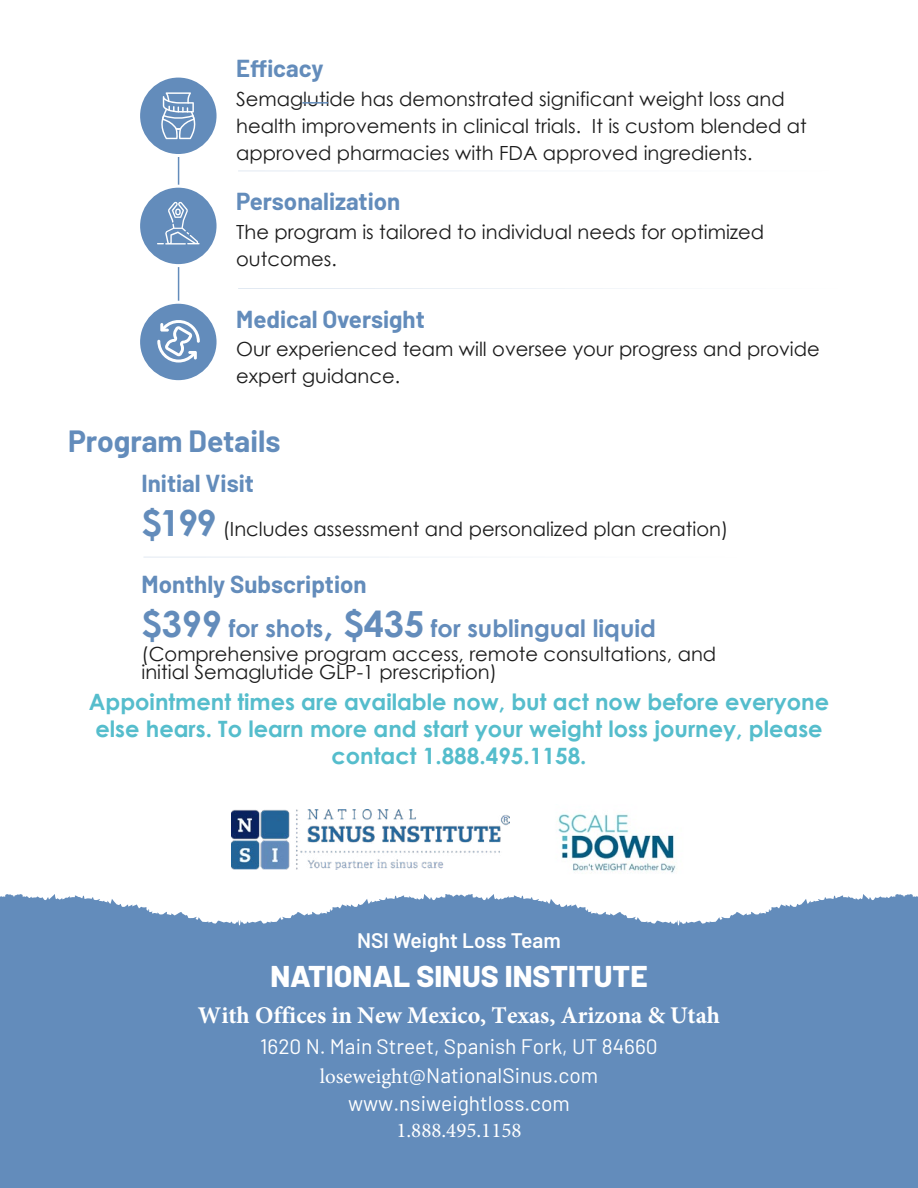
<style>
.page{position:relative;width:918px;height:1188px;background:#fff}
.page>*{position:absolute;margin:0;border:0;box-sizing:border-box;transform-origin:0 0}
.t1{font:800 30px "Barlow";color:#fff}
.t2{font:700 30px "Barlow";color:#638cbb}
.t3{font:700 24px/43.5px "Century Gothic";color:#638cbb}
.t4{font:700 24px "Barlow";color:#638cbb}
.t5{font:700 24px "Minion Pro";color:#fff}
.t6{font:700 22.5px/27px "Century Gothic";color:#55bdcc;text-align:center}
.t7{font:21px/28.5px "Barlow";color:#fff;text-align:center}
.t8{font:600 21px "Barlow";color:#fff}
.t9{font:21px "Minion Pro";color:#fff}
.t10{font:19.5px/27px "Century Gothic";color:#1c1c1c}
.s1{font-weight:700;font-size:36px;color:#638cbb}
.s2{font-family:"Barlow"}
.s3{font-size:36px}
.s4{font-family:"Minion Pro"}
</style>
<div class="page">
<svg style="left:0;top:894px;width:918px;height:48px;fill:#638cbb"></svg>
<div style="left:0;top:942px;width:918px;height:246px;background:#638cbb"></div>
<img style="left:232px;top:810px;width:277px;height:59px">
<img style="left:557px;top:814px;width:119px;height:59px">
<hr style="left:238px;top:171px;width:612px;height:1px;background:#638cbb">
<hr style="left:143px;top:557px;width:612px;height:1px;background:#638cbb">
<hr style="left:238px;top:288px;width:612px;height:1px;background:#638cbb">
<hr style="left:178px;top:143px;width:1px;height:191px;background:#638cbb">
<div style="left:139px;top:76px;width:79px;height:80px;background:#638cbb;border-radius:50%"></div>
<div style="left:137px;top:75px;width:83px;height:82px;border:3px solid #fff;border-radius:50%"></div>
<div style="left:139px;top:186px;width:79px;height:80px;background:#638cbb;border-radius:50%"></div>
<div style="left:137px;top:185px;width:83px;height:82px;border:3px solid #fff;border-radius:50%"></div>
<div style="left:139px;top:302px;width:79px;height:80px;background:#638cbb;border-radius:50%"></div>
<div style="left:137px;top:301px;width:83px;height:82px;border:3px solid #fff;border-radius:50%"></div>
<svg style="left:161px;top:92px;width:35px;height:47px"></svg>
<svg style="left:157px;top:202px;width:43px;height:43px"></svg>
<svg style="left:157px;top:320px;width:43px;height:43px"></svg>
<hr style="left:302px;top:102px;width:26px;height:2px;background:#638cbb">
<p class="t4" style="left:236px;top:51px;width:89px">Efficacy</p>
<p class="t10" style="left:236px;top:85px;width:572px">Semaglutide has demonstrated significant weight loss and health improvements in clinical trials. It is custom blended at approved pharmacies with FDA approved ingredients.</p>
<p class="t4" style="left:236px;top:183px;width:166px">Personalization</p>
<p class="t10" style="left:236px;top:218px;width:530px">The program is tailored to individual needs for optimized outcomes.</p>
<p class="t4" style="left:236px;top:301px;width:190px">Medical Oversight</p>
<p class="t10" style="left:236px;top:335px;width:585px">Our experienced team will oversee your progress and provide expert guidance.</p>
<p class="t2" style="left:68px;top:419px;width:214px">Program Details</p>
<p class="t4" style="left:142px;top:465px;width:114px">Initial Visit</p>
<p class="t10" style="left:142px;top:515px;width:588px"><span class="s1">$199</span> (Includes assessment and personalized plan creation)</p>
<p class="t3" style="left:142px;top:561px;width:516px"><span class="s2">Monthly Subscription<br></span><span class="s3">$399</span> for shots<span class="s3">, $435</span> for sublingual liquid</p>
<p class="t10" style="left:142px;top:645px;width:576px;line-height:17.7px">(Comprehensive program access, remote consultations, and initial Semaglutide GLP-1 prescription)</p>
<p class="t6" style="left:89px;top:687px;width:742px">Appointment times are available now, but act now before everyone else hears. To learn more and start your weight loss journey, please contact 1.888.495.1158.</p>
<p class="t8" style="left:357px;top:925px;width:205px">NSI Weight Loss Team</p>
<p class="t1" style="left:270px;top:954px;width:379px">NATIONAL SINUS INSTITUTE</p>
<p class="t5" style="left:198px;top:999px;width:524px">With Offices in New Mexico, Texas, Arizona &amp; Utah</p>
<p class="t7" style="left:260px;top:1031px;width:399px">1620 N. Main Street, Spanish Fork, UT 84660 <span class="s4">loseweight</span>@NationalSinus.com www.nsiweightloss.com</p>
<p class="t9" style="left:396px;top:1117px;width:127px">1.888.495.1158</p>
</div>
